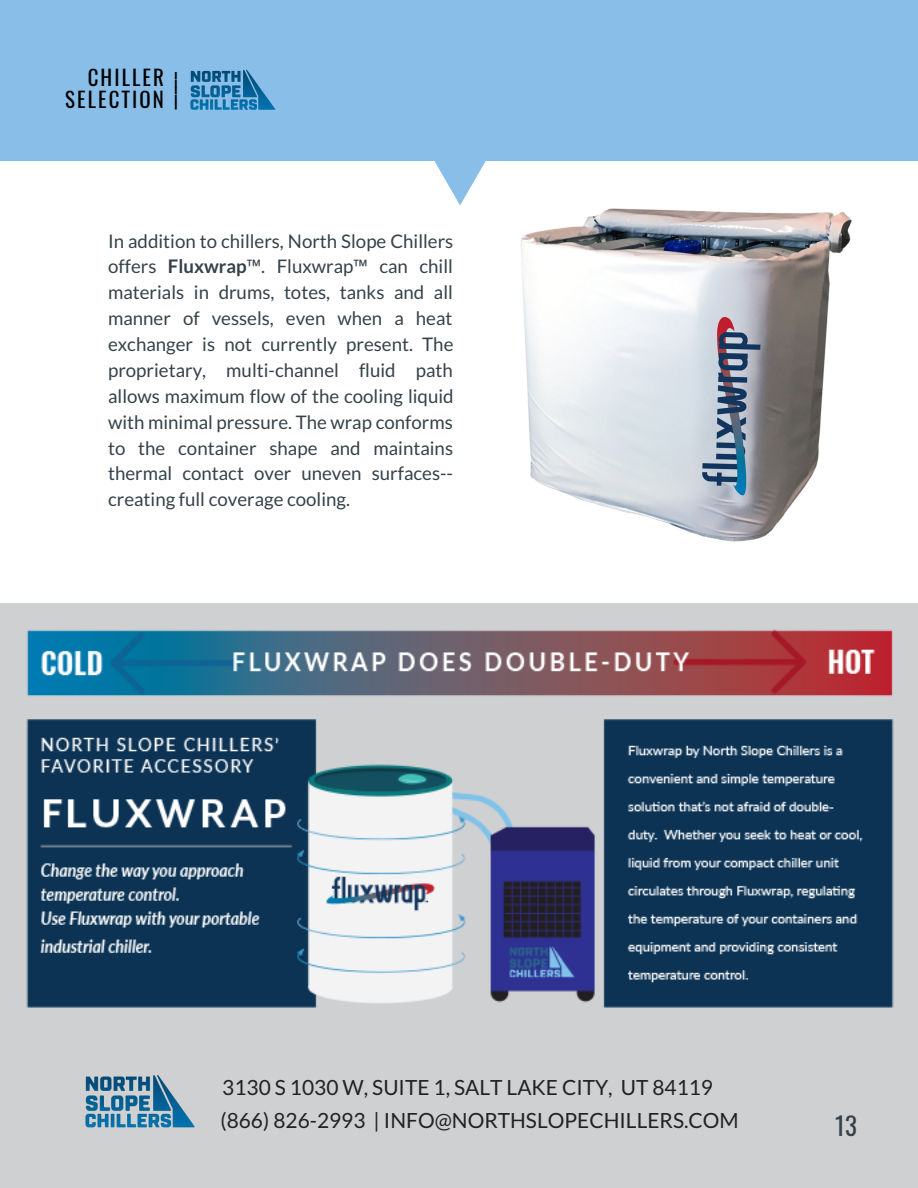
<style>
.page{position:relative;width:918px;height:1188px;background:#fff}
.page>*{position:absolute;margin:0;border:0;box-sizing:border-box;transform-origin:0 0}
.t1{font:24.9px "Oswald";color:#354149}
.t2{font:21.75px "Oswald";color:#000}
.t3{font:20.85px "Lato";color:#222}
.t4{font:20.85px "Oswald";letter-spacing:.1em;color:#000}
.t5{font:18.6px/25.8px "Lato";color:#354149;text-align:justify}
.s1{font-weight:700}
.s2{font-family:"Noto Sans"}
</style>
<div class="page">
<div style="left:0;top:1012px;width:918px;height:176px;background:#cfd0d2"></div>
<div style="left:0;top:0;width:918px;height:161px;background:#88bee7"></div>
<img style="left:190px;top:69px;width:86px;height:41px">
<img style="left:0;top:603px;width:918px;height:409px">
<img style="left:85px;top:1075px;width:110px;height:53px">
<svg style="left:434px;top:161px;width:52px;height:44px"></svg>
<img style="left:520px;top:208px;width:332px;height:334px">
<p class="t4" style="left:88px;top:61px;width:78px">CHILLER</p>
<p class="t4" style="left:65px;top:83px;width:100px">SELECTION</p>
<p class="t2" style="left:204px;top:72px;width:39px;rotate:90deg">_____</p>
<p class="t5" style="left:108px;top:227px;width:347px">In addition to chillers, North Slope Chillers offers <span class="s1">Fluxwrap</span><span class="s2">™</span>. Fluxwrap<span class="s2">™</span> can chill materials in drums, totes, tanks and all manner of vessels, even when a heat exchanger is not currently present. The proprietary, multi-channel fluid path allows maximum flow of the cooling liquid with minimal pressure. The wrap conforms to the container shape and maintains thermal contact over uneven surfaces-- creating full coverage cooling.</p>
<p class="t3" style="left:222px;top:1074px;width:492px">3130 S 1030 W, SUITE 1, SALT LAKE CITY, UT 84119</p>
<p class="t3" style="left:220px;top:1107px;width:520px">(866) 826-2993 | INFO@NORTHSLOPECHILLERS.COM</p>
<p class="t1" style="left:835px;top:1106px;width:23px">13</p>
</div>
